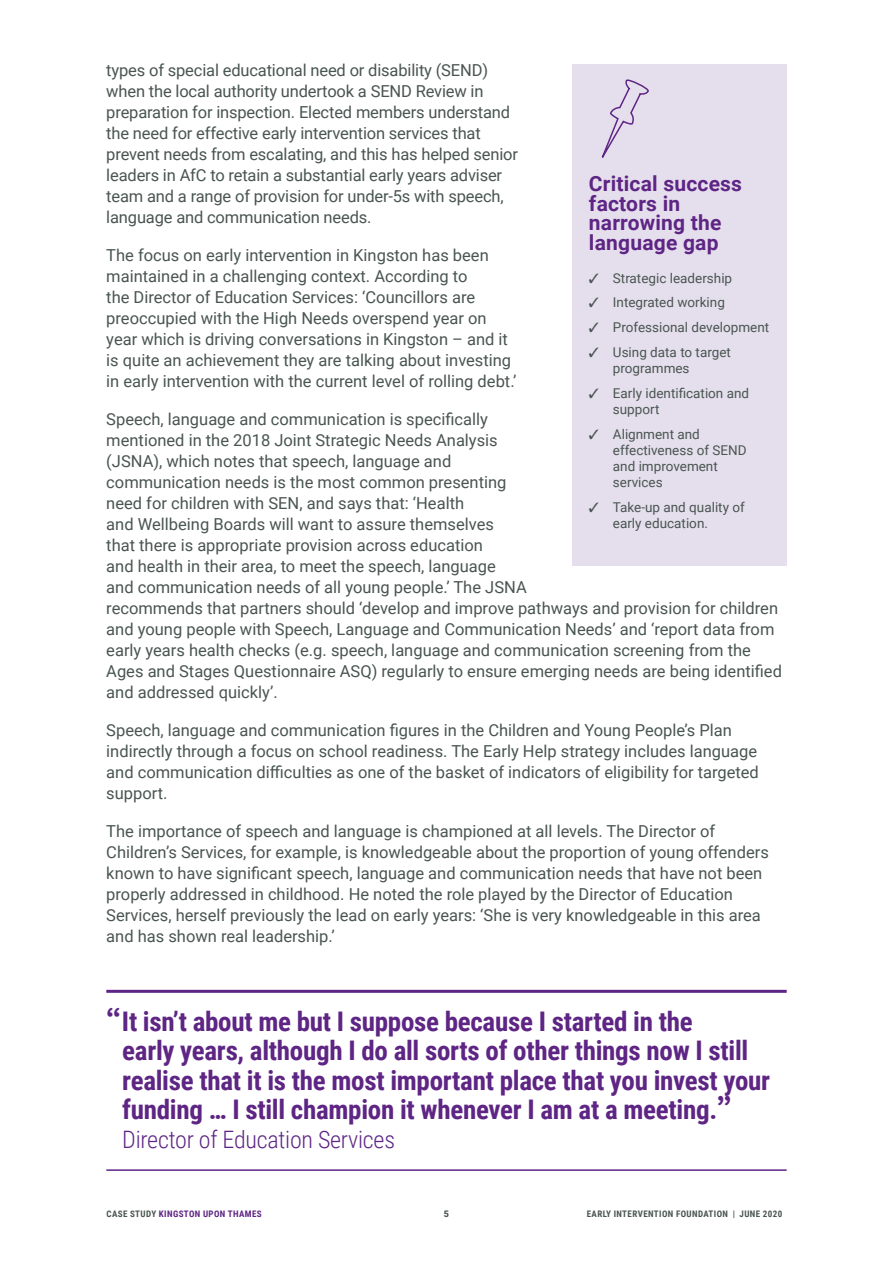
<style>
.page{position:relative;width:893px;height:1263px;background:#fff}
.page>*{position:absolute;margin:0;border:0;box-sizing:border-box;transform-origin:0 0}
.pullquote_purple{font:700 27px/29.2px "Roboto Condensed";letter-spacing:-.01em;color:#5e2584}
.pullquote_purple-2{font:300 24px "Roboto Condensed";letter-spacing:-.01em;color:#5e2584}
.Side_bar_box_header{font:700 21px/19.5px "Roboto";letter-spacing:.01em;color:#5e2584}
.body_para{font:16.5px/21px "Roboto";color:#495550}
.t1{font:13.5px/16.2px "Roboto";color:#495550}
.t2{font:700 9px "Roboto Condensed";letter-spacing:.045em;color:#495550}
.t3{font:700 9px "Roboto Condensed";letter-spacing:.045em;color:#5e2584}
.t4{font:900 9px "Roboto";color:#495550}
.s1{font-family:"Arial Rounded MT Bold";font-weight:400;font-size:31.5px}
.s2{color:#495550}
</style>
<div class="page">
<hr style="left:106px;top:990px;width:681px;height:3px;background:#5e2584">
<hr style="left:106px;top:1169px;width:681px;height:2px;background:#5e2584">
<div style="left:572px;top:64px;width:215px;height:502px;background:#e5dfed"></div>
<svg style="left:601px;top:79px;width:48px;height:79px"></svg>
<p class="body_para" style="left:106px;top:59px;width:413px">types of special educational need or disability (SEND) when the local authority undertook a SEND Review in preparation for inspection. Elected members understand the need for effective early intervention services that prevent needs from escalating, and this has helped senior leaders in AfC to retain a substantial early years adviser team and a range of provision for under-5s with speech, language and communication needs.</p>
<p class="body_para" style="left:106px;top:244px;width:412px">The focus on early intervention in Kingston has been maintained in a challenging context. According to<br>the Director of Education Services: ‘Councillors are preoccupied with the High Needs overspend year on year which is driving conversations in Kingston – and it is quite an achievement they are talking about investing in early intervention with the current level of rolling debt.’</p>
<p class="body_para" style="left:106px;top:408px;width:677px">Speech, language and communication is specifically<br>mentioned in the 2018 Joint Strategic Needs Analysis<br>(JSNA), which notes that speech, language and<br>communication needs is the most common presenting<br>need for children with SEN, and says that: ‘Health<br>and Wellbeing Boards will want to assure themselves<br>that there is appropriate provision across education<br>and health in their area, to meet the speech, language<br>and communication needs of all young people.’ The JSNA<br>recommends that partners should ‘develop and improve pathways and provision for children and young people with Speech, Language and Communication Needs’ and ‘report data from early years health checks (e.g. speech, language and communication screening from the Ages and Stages Questionnaire ASQ) regularly to ensure emerging needs are being identified and addressed quickly’.</p>
<p class="body_para" style="left:106px;top:719px;width:654px">Speech, language and communication figures in the Children and Young People’s Plan indirectly through a focus on school readiness. The Early Help strategy includes language and communication difficulties as one of the basket of indicators of eligibility for targeted support.</p>
<p class="body_para" style="left:106px;top:820px;width:664px">The importance of speech and language is championed at all levels. The Director of Children’s Services, for example, is knowledgeable about the proportion of young offenders known to have significant speech, language and communication needs that have not been properly addressed in childhood. He noted the role played by the Director of Education Services, herself previously the lead on early years: ‘She is very knowledgeable in this area and has shown real leadership.’</p>
<p class="Side_bar_box_header" style="left:589px;top:173px;width:155px">Critical success factors in narrowing the language gap</p>
<p class="t1" style="left:589px;top:269px;width:145px">✓ Strategic leadership</p>
<p class="t1" style="left:589px;top:294px;width:137px">✓ Integrated working</p>
<p class="t1" style="left:589px;top:319px;width:182px">✓ Professional development</p>
<p class="t1" style="left:613px;top:343px;width:120px;text-indent:-24px">✓ Using data to target programmes</p>
<p class="t1" style="left:613px;top:384px;width:138px;text-indent:-24px">✓ Early identification and support</p>
<p class="t1" style="left:613px;top:425px;width:135px;text-indent:-24px">✓ Alignment and effectiveness of SEND and improvement services</p>
<p class="t1" style="left:613px;top:499px;width:133px;text-indent:-24px">✓ Take-up and quality of early education.</p>
<p class="pullquote_purple" style="left:122px;top:1006px;width:649px;text-indent:-16px"><span class="s1">“</span>It isn’t about me but I suppose because I started in the<br>early years, although I do all sorts of other things now I still realise that it is the most important place that you invest your funding … I still champion it whenever I am at a meeting.<span class="s1">”</span></p>
<p class="pullquote_purple-2" style="left:122px;top:1123px;width:274px">Director of Education Services</p>
<p class="t3" style="left:106px;top:1207px;width:157px"><span class="s2">CASE STUDY</span> KINGSTON UPON THAMES</p>
<p class="t4" style="left:444px;top:1207px;width:7px">5</p>
<p class="t2" style="left:587px;top:1207px;width:197px">EARLY INTERVENTION FOUNDATION | JUNE 2020</p>
</div>
